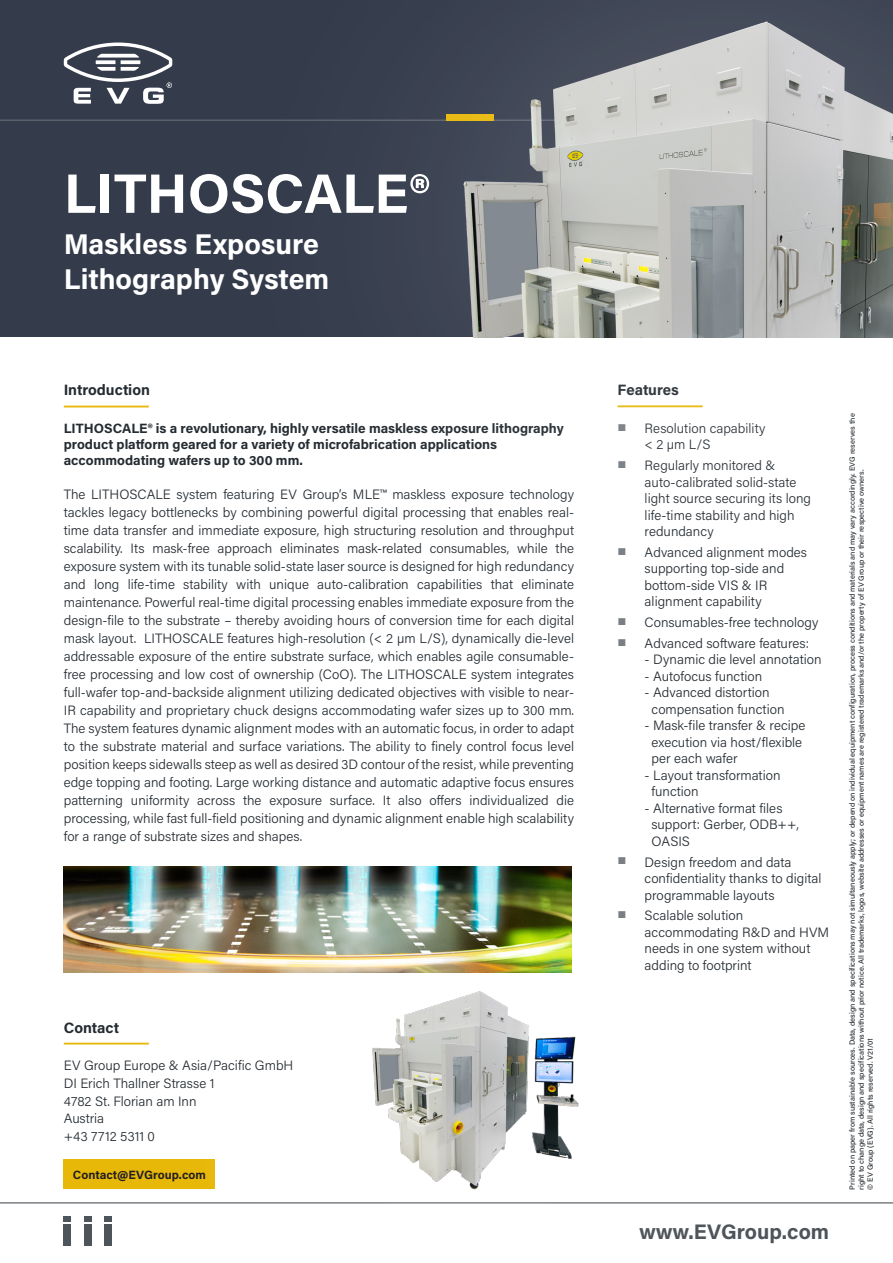
<style>
.page{position:relative;width:893px;height:1263px;background:#fff}
.page>*{position:absolute;margin:0;border:0;box-sizing:border-box;transform-origin:0 0}
.t1{font:700 55.5px "Acumin Pro";letter-spacing:-.005em;color:#fff}
.t2{font:700 28.5px/34.2px "Acumin Pro";color:#fff}
.t3{font:700 21px "Acumin Pro";color:#4d545a}
.t4{font:700 15px "Acumin Pro";color:#242b31}
.t5{font:300 13.5px/16.5px "Acumin Pro";color:#242b31}
.t6{font:700 13.5px/16.2px "Acumin Pro";color:#242b31}
.t7{font:700 12px "Acumin Pro";color:#231f20}
.t8{font:500 7.5px/9px "Acumin Pro";color:#242b31}
</style>
<div class="page">
<div style="left:0;top:0;width:893px;height:337px;background:#343b4b"></div>
<svg style="left:64px;top:43px;width:108px;height:61px"></svg>
<hr style="left:0;top:119px;width:893px;height:2px;background:#5b616b">
<hr style="left:64px;top:1043px;width:85px;height:1px;background:#e8b809">
<div style="left:64px;top:1159px;width:151px;height:30px;background:#e8b809"></div>
<svg style="left:64px;top:1216px;width:7px;height:5px"></svg>
<div style="left:64px;top:1224px;width:7px;height:22px;background:#4d545a"></div>
<svg style="left:84px;top:1216px;width:7px;height:5px"></svg>
<div style="left:84px;top:1224px;width:7px;height:22px;background:#4d545a"></div>
<hr style="left:0;top:1202px;width:893px;height:1px;background:#4d545a">
<div style="left:97px;top:717px;width:756px;height:546px;background:#fff"></div>
<img style="left:372px;top:991px;width:207px;height:199px">
<hr style="left:64px;top:406px;width:85px;height:1px;background:#e8b809">
<img style="left:64px;top:866px;width:507px;height:107px">
<div style="left:177px;top:0;width:716px;height:637px;background:#fff;opacity:.25"></div>
<img style="left:446px;top:11px;width:447px;height:326px">
<h1 class="t1" style="left:64px;top:154px;width:367px">LITHOSCALE®</h1>
<h2 class="t2" style="left:64px;top:226px;width:267px">Maskless Exposure<br>Lithography System</h2>
<p class="t4" style="left:64px;top:379px;width:88px">Introduction</p>
<p class="t6" style="left:64px;top:419px;width:501px">LITHOSCALE® is a revolutionary, highly versatile maskless exposure lithography product platform geared for a variety of microfabrication applications accommodating wafers up to 300 mm.</p>
<p class="t5" style="left:64px;top:485px;width:512px;line-height:18px;text-align:justify">The LITHOSCALE system featuring EV Group’s MLE™ maskless exposure technology tackles legacy bottlenecks by combining powerful digital processing that enables real&shy;time data transfer and immediate exposure, high structuring resolution and throughput scalability. Its mask-free approach eliminates mask-related consumables, while the exposure system with its tunable solid-state laser source is designed for high redundancy and long life-time stability with unique auto-calibration capabilities that eliminate maintenance. Powerful real-time digital processing enables immediate exposure from the design-file to the substrate – thereby avoiding hours of conversion time for each digital mask layout. LITHOSCALE features high-resolution (&lt; 2 µm L/S), dynamically die-level addressable exposure of the entire substrate surface, which enables agile consumable&shy;free processing and low cost of ownership (CoO). The LITHOSCALE system integrates full-wafer top-and-backside alignment utilizing dedicated objectives with visible to near-IR capability and proprietary chuck designs accommodating wafer sizes up to 300 mm.<br>The system features dynamic alignment modes with an automatic focus, in order to adapt to the substrate material and surface variations. The ability to finely control focus level position keeps sidewalls steep as well as desired 3D contour of the resist, while preventing edge topping and footing. Large working distance and automatic adaptive focus ensures patterning uniformity across the exposure surface. It also offers individualized die processing, while fast full-field positioning and dynamic alignment enable high scalability for a range of substrate sizes and shapes.</p>
<p class="t4" style="left:64px;top:1017px;width:57px">Contact</p>
<p class="t5" style="left:64px;top:1056px;width:231px;line-height:17.7px">EV Group Europe &amp; Asia/Pacific GmbH<br>DI Erich Thallner Strasse 1<br>4782 St. Florian am Inn<br>Austria<br>+43 7712 5311 0</p>
<p class="t7" style="left:73px;top:1166px;width:134px">Contact@EVGroup.com</p>
<p class="t4" style="left:618px;top:379px;width:63px">Features</p>
<p class="t5" style="left:645px;top:419px;width:122px;text-indent:-27px"><sup>■</sup> Resolution capability &lt; 2 µm L/S</p>
<p class="t5" style="left:645px;top:457px;width:168px;text-indent:-27px"><sup>■</sup> Regularly monitored &amp; auto-calibrated solid-state light source securing its long life-time stability and high redundancy</p>
<p class="t5" style="left:645px;top:543px;width:164px;text-indent:-27px"><sup>■</sup> Advanced alignment modes supporting top-side and bottom-side VIS &amp; IR alignment capability</p>
<p class="t5" style="left:618px;top:614px;width:202px"><sup>■</sup> Consumables-free technology</p>
<p class="t5" style="left:618px;top:634px;width:193px"><sup>■</sup> Advanced software features:</p>
<p class="t5" style="left:645px;top:651px;width:178px">- Dynamic die level annotation</p>
<p class="t5" style="left:645px;top:667px;width:119px">- Autofocus function</p>
<p class="t5" style="left:652px;top:684px;width:134px;text-indent:-7px">- Advanced distortion compensation function</p>
<p class="t5" style="left:652px;top:717px;width:155px;text-indent:-7px">- Mask-file transfer &amp; recipe execution via host/flexible per each wafer</p>
<p class="t5" style="left:652px;top:766px;width:130px;text-indent:-7px">- Layout transformation function</p>
<p class="t5" style="left:652px;top:799px;width:149px;text-indent:-7px">- Alternative format files support: Gerber, ODB++,<br>OASIS</p>
<p class="t5" style="left:645px;top:853px;width:178px;text-indent:-27px"><sup>■</sup> Design freedom and data confidentiality thanks to digital programmable layouts</p>
<p class="t5" style="left:645px;top:907px;width:186px;text-indent:-27px"><sup>■</sup> Scalable solution accommodating R&amp;D and HVM needs in one system without adding to footprint</p>
<h3 class="t3" style="left:639px;top:1217px;width:191px">www.EVGroup.com</h3>
<p class="t8" style="left:847px;top:1189px;width:777px;rotate:-90deg">Printed on paper from sustainable sources. Data, design and specifications may not simultaneously apply; or depend on individual equipment configuration, process conditions and materials and may vary accordingly. EVG reserves the right to change data, design and specifications without prior notice. All trademarks, logos, website addresses or equipment names are registered trademarks and/or the property of EV Group or their respective owners.<br>© EV Group (EVG). All rights reserved. V21/01</p>
</div>
